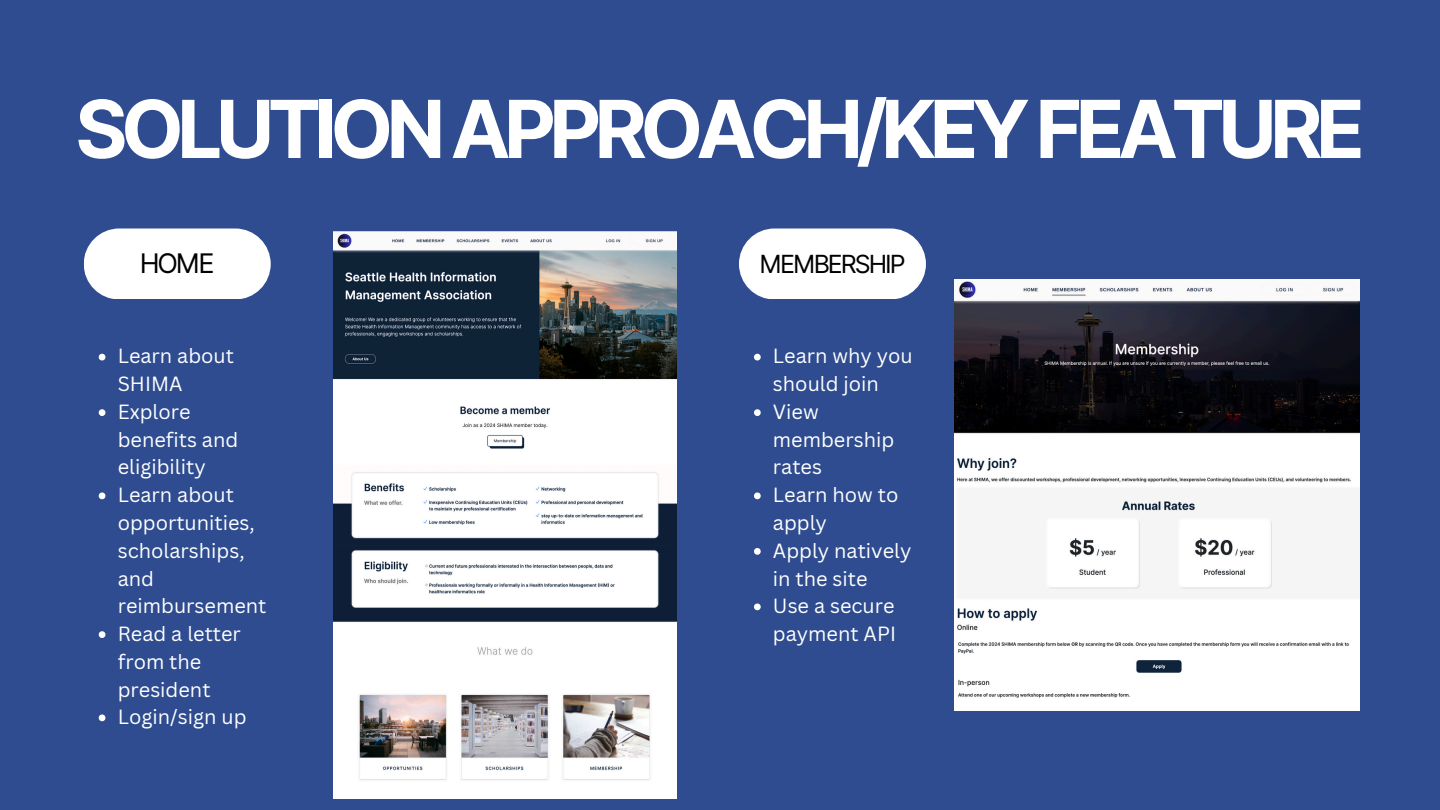
<style>
.page{position:relative;width:1440px;height:810px;background:#2e4c8f}
.page>*{position:absolute;margin:0;border:0;box-sizing:border-box;transform-origin:0 0}
.t1{font:700 80px "Inter";letter-spacing:-.08em;color:#fff}
.t2{font:27px "Inter";color:#000}
.t3{font:25px "Inter";letter-spacing:-.08em;color:#000}
.t4{font:20px/27.8px "Canva Sans";color:#fff}
</style>
<div class="page">
<div style="left:84px;top:228px;width:187px;height:71px;background:#fff;border-radius:35px"></div>
<div style="left:739px;top:228px;width:187px;height:71px;background:#fff;border-radius:35px"></div>
<img style="left:334px;top:231px;width:342px;height:568px">
<img style="left:954px;top:279px;width:405px;height:432px">
<svg style="left:99px;top:354px;width:6px;height:6px"></svg>
<svg style="left:99px;top:409px;width:6px;height:7px"></svg>
<svg style="left:99px;top:492px;width:6px;height:7px"></svg>
<svg style="left:99px;top:631px;width:6px;height:7px"></svg>
<svg style="left:99px;top:714px;width:6px;height:7px"></svg>
<svg style="left:754px;top:354px;width:7px;height:6px"></svg>
<svg style="left:754px;top:409px;width:7px;height:7px"></svg>
<svg style="left:754px;top:492px;width:7px;height:7px"></svg>
<svg style="left:754px;top:548px;width:7px;height:7px"></svg>
<svg style="left:754px;top:603px;width:7px;height:7px"></svg>
<p class="t1" style="left:75px;top:81px;width:1291px">SOLUTIONAPPROACH/KEYFEATURE</p>
<h1 class="t2" style="left:140px;top:247px;width:76px">HOME</h1>
<h2 class="t3" style="left:759px;top:249px;width:148px">MEMBERSHIP</h2>
<p class="t4" style="left:118px;top:342px;width:118px">Learn about<br>SHIMA</p>
<h2 class="t4" style="left:118px;top:397px;width:122px">Explore benefits and eligibility</h2>
<p class="t4" style="left:118px;top:481px;width:150px">Learn about opportunities, scholarships, and reimbursement</p>
<p class="t4" style="left:118px;top:619px;width:125px">Read a letter from the president</p>
<p class="t4" style="left:118px;top:703px;width:130px">Login/sign up</p>
<p class="t4" style="left:773px;top:342px;width:141px">Learn why you should join</p>
<p class="t4" style="left:773px;top:397px;width:123px">View membership rates</p>
<p class="t4" style="left:773px;top:481px;width:127px">Learn how to apply</p>
<p class="t4" style="left:773px;top:536px;width:140px">Apply natively in the site</p>
<p class="t4" style="left:773px;top:592px;width:125px">Use a secure payment API</p>
</div>
